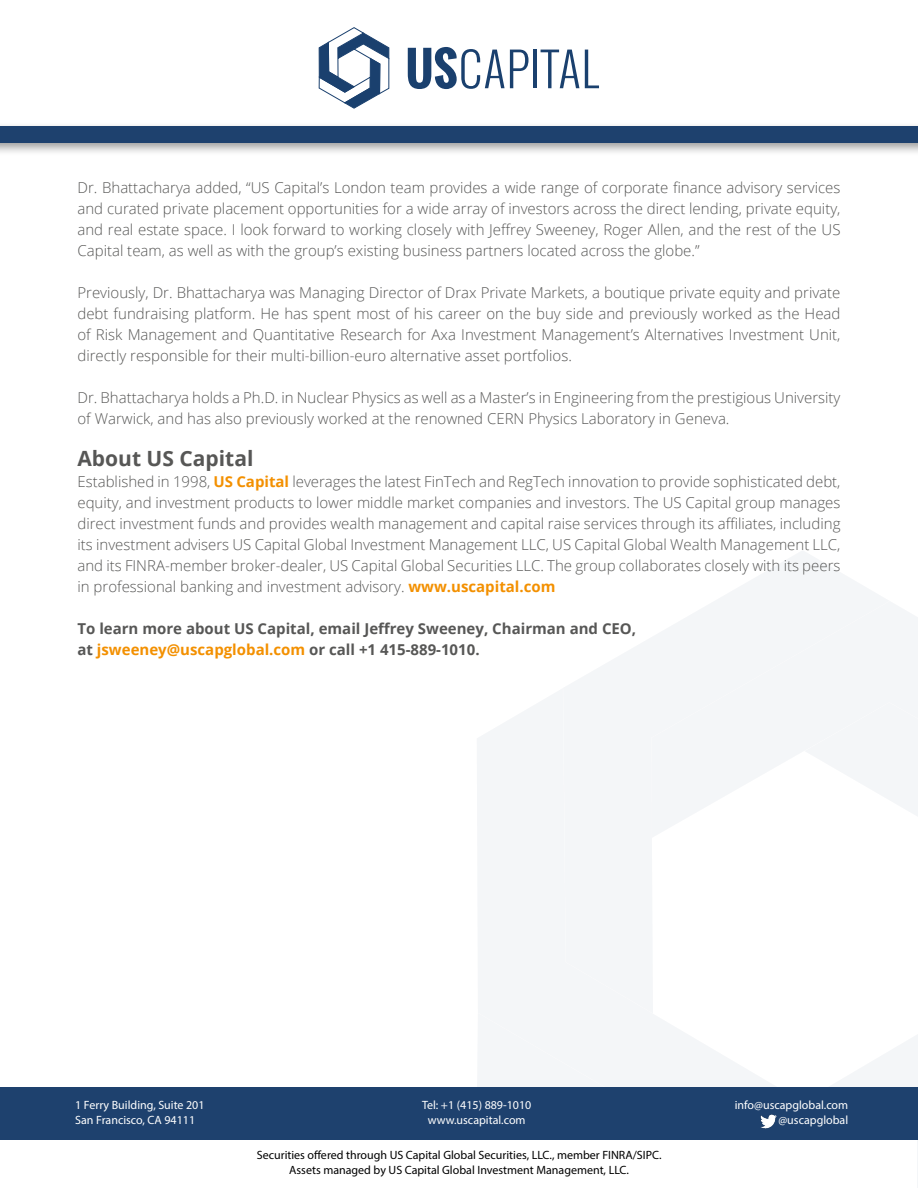
<style>
.page{position:relative;width:918px;height:1188px;background:#fff}
.page>*{position:absolute;margin:0;border:0;box-sizing:border-box;transform-origin:0 0}
.t1{font:700 21px "Open Sans";color:#575756}
.t2{font:300 15px/21px "Open Sans";color:#575756;text-align:justify}
.t3{font:700 15px/21px "Open Sans";color:#575756}
.t4{font:12px/15.6px "Myriad Pro";color:#000;text-align:center}
.t5{font:12px/15px "Myriad Pro";color:#fff;text-align:center}
.s1{font-weight:700;color:#f39000}
.s2{color:#f39000}
</style>
<div class="page">
<div style="left:890px;top:602px;width:28px;height:100px;background:#f4f6f8"></div>
<div style="left:890px;top:702px;width:28px;height:114px;background:#f4f6f8"></div>
<svg style="left:565px;top:551px;width:325px;height:249px;fill:#f4f6f8"></svg>
<svg style="left:477px;top:688px;width:326px;height:399px;fill:#f4f6f8"></svg>
<svg style="left:716px;top:838px;width:202px;height:350px"></svg>
<div style="left:1px;top:1138px;width:916px;height:50px;background:#fff"></div>
<div style="left:0;top:1087px;width:918px;height:52px;background:#1e416e"></div>
<img style="left:760px;top:1114px;width:17px;height:15px">
<div style="left:0;top:121px;width:918px;height:35px;background:#000;opacity:.4"></div>
<div style="left:0;top:126px;width:918px;height:17px;background:#1e416e"></div>
<svg style="left:408px;top:47px;width:120px;height:42px"></svg>
<hr style="left:534px;top:50px;width:3px;height:38px;background:#1a406e">
<svg style="left:541px;top:50px;width:38px;height:38px"></svg>
<svg style="left:585px;top:50px;width:14px;height:38px"></svg>
<svg style="left:319px;top:27px;width:70px;height:81px"></svg>
<p class="t2" style="left:77px;top:177px;width:765px">Dr. Bhattacharya added, “US Capital’s London team provides a wide range of corporate finance advisory services and curated private placement opportunities for a wide array of investors across the direct lending, private equity, and real estate space. I look forward to working closely with Jeffrey Sweeney, Roger Allen, and the rest of the US Capital team, as well as with the group’s existing business partners located across the globe.”</p>
<p class="t2" style="left:77px;top:282px;width:765px">Previously, Dr. Bhattacharya was Managing Director of Drax Private Markets, a boutique private equity and private debt fundraising platform. He has spent most of his career on the buy side and previously worked as the Head of Risk Management and Quantitative Research for Axa Investment Management’s Alternatives Investment Unit, directly responsible for their multi-billion-euro alternative asset portfolios.</p>
<p class="t2" style="left:77px;top:387px;width:765px">Dr. Bhattacharya holds a Ph.D. in Nuclear Physics as well as a Master’s in Engineering from the prestigious University of Warwick, and has also previously worked at the renowned CERN Physics Laboratory in Geneva.</p>
<h1 class="t1" style="left:77px;top:444px;width:178px">About US Capital</h1>
<p class="t2" style="left:77px;top:471px;width:765px">Established in 1998, <span class="s1">US Capital</span> leverages the latest FinTech and RegTech innovation to provide sophisticated debt, equity, and investment products to lower middle market companies and investors. The US Capital group manages direct investment funds and provides wealth management and capital raise services through its affiliates, including its investment advisers US Capital Global Investment Management LLC, US Capital Global Wealth Management LLC, and its FINRA-member broker-dealer, US Capital Global Securities LLC. The group collaborates closely with its peers in professional banking and investment advisory. <span class="s1">www.uscapital.com</span></p>
<p class="t3" style="left:77px;top:618px;width:560px">To learn more about US Capital, email Jeffrey Sweeney, Chairman and CEO, at <span class="s2">jsweeney@uscapglobal.com</span> or call +1 415-889-1010.</p>
<p class="t5" style="left:75px;top:1097px;width:131px;text-align:left">1 Ferry Building, Suite 201<br>San Francisco, CA 94111</p>
<p class="t5" style="left:422px;top:1097px;width:111px">Tel: +1 (415) 889-1010 www.uscapital.com</p>
<p class="t5" style="left:735px;top:1097px;width:115px;text-align:right">info@uscapglobal.com @uscapglobal</p>
<p class="t4" style="left:257px;top:1147px;width:406px">Securities offered through US Capital Global Securities, LLC., member FINRA/SIPC.<br>Assets managed by US Capital Global Investment Management, LLC.</p>
</div>
